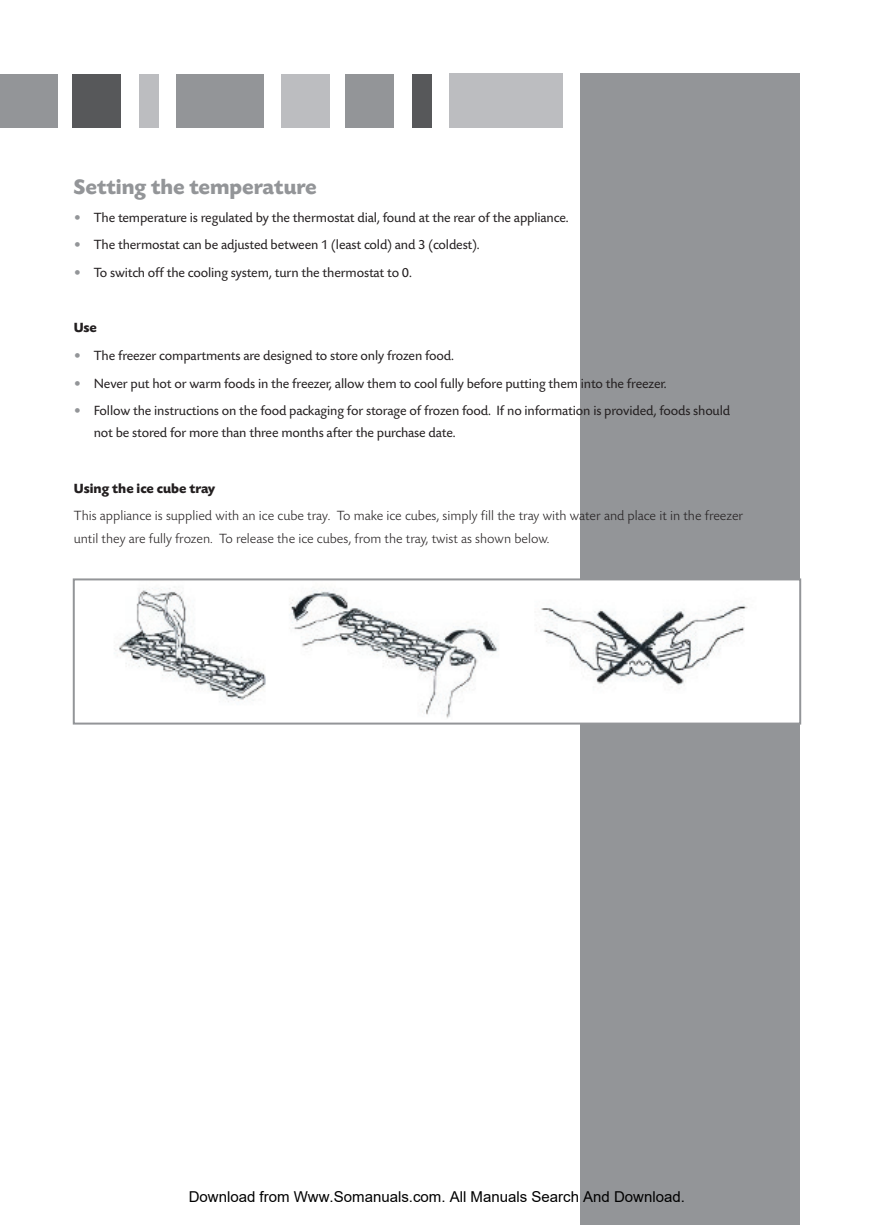
<style>
.page{position:relative;width:874px;height:1225px;background:#fff}
.page>*{position:absolute;margin:0;border:0;box-sizing:border-box;transform-origin:0 0}
.t1{font:700 22px "Today SB";color:#939598}
.t2{font:15px "Arial";color:#000}
.t3{font:14px/22px "Today SB";letter-spacing:-.01em;color:#231f20}
.t4{font:300 14px/22.2px "Today SB";color:#231f20}
.t5{font:700 14px "Today SB";color:#231f20}
.s1{color:#939598}
</style>
<div class="page">
<div style="left:580px;top:74px;width:219px;height:1151px;background:#939598"></div>
<div style="left:411px;top:74px;width:20px;height:53px;background:#57585a"></div>
<div style="left:345px;top:74px;width:48px;height:53px;background:#939598"></div>
<div style="left:281px;top:74px;width:49px;height:53px;background:#bcbdc0"></div>
<div style="left:176px;top:74px;width:88px;height:53px;background:#939598"></div>
<div style="left:139px;top:74px;width:19px;height:53px;background:#bcbdc0"></div>
<div style="left:73px;top:74px;width:48px;height:53px;background:#57585a"></div>
<div style="left:0;top:74px;width:57px;height:53px;background:#939598"></div>
<div style="left:449px;top:74px;width:113px;height:54px;background:#bcbdc0"></div>
<div style="left:74px;top:579px;width:725px;height:144px;background:#fff"></div>
<img style="left:114px;top:586px;width:634px;height:132px">
<div style="left:73px;top:578px;width:727px;height:146px;border:2px solid #939598"></div>
<h1 class="t1" style="left:74px;top:175px;width:244px">Setting the temperature</h1>
<p class="t3" style="left:74px;top:207px;width:496px"><span class="s1">•</span> The temperature is regulated by the thermostat dial, found at the rear of the appliance.</p>
<p class="t3" style="left:74px;top:234px;width:407px"><span class="s1">•</span> The thermostat can be adjusted between 1 (least cold) and 3 (coldest).</p>
<p class="t3" style="left:74px;top:262px;width:339px"><span class="s1">•</span> To switch off the cooling system, turn the thermostat to 0.</p>
<p class="t5" style="left:74px;top:320px;width:25px">Use</p>
<p class="t3" style="left:74px;top:345px;width:381px"><span class="s1">•</span> The freezer compartments are designed to store only frozen food.</p>
<p class="t3" style="left:74px;top:373px;width:594px"><span class="s1">•</span> Never put hot or warm foods in the freezer, allow them to cool fully before putting them into the freezer.</p>
<p class="t3" style="left:94px;top:400px;width:637px;text-indent:-20px"><span class="s1">•</span> Follow the instructions on the food packaging for storage of frozen food. If no information is provided, foods should not be stored for more than three months after the purchase date.</p>
<p class="t5" style="left:74px;top:480px;width:143px">Using the ice cube tray</p>
<p class="t4" style="left:74px;top:505px;width:670px">This appliance is supplied with an ice cube tray. To make ice cubes, simply fill the tray with water and place it in the freezer until they are fully frozen. To release the ice cubes, from the tray, twist as shown below.</p>
<p class="t2" style="left:189px;top:1188px;width:497px">Download from Www.Somanuals.com. All Manuals Search And Download.</p>
</div>
